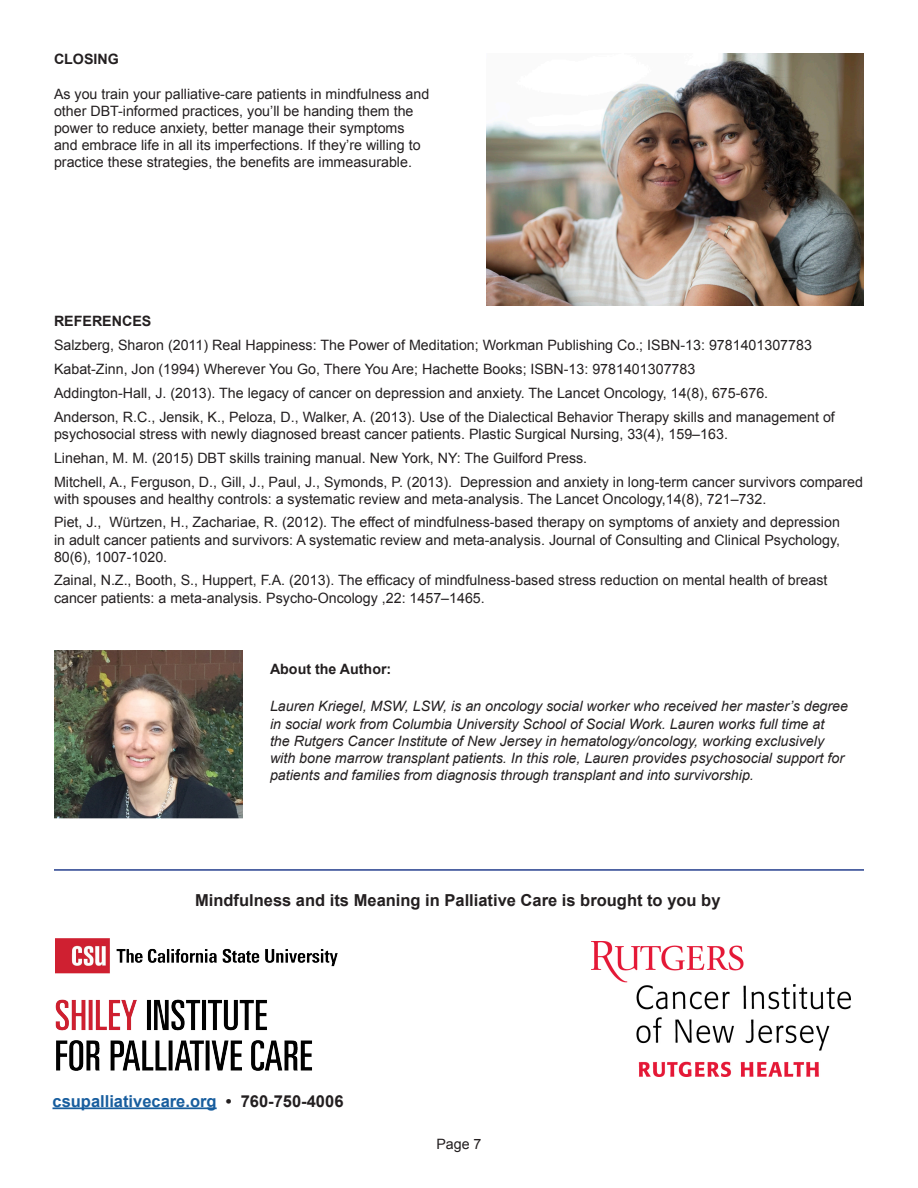
<style>
.page{position:relative;width:918px;height:1188px;background:#fff}
.page>*{position:absolute;margin:0;border:0;box-sizing:border-box;transform-origin:0 0}
.t1{font:700 16.5px "Arial";color:#231f20}
.t2{font:700 16.5px "Arial";color:#175d9e}
.t3{font:14.25px/17.1px "Arial";color:#231f20}
.t4{font:italic 14.25px/17.1px "Arial";color:#231f20}
.t5{font:700 14.25px "Arial";color:#231f20}
.s1{color:#231f20}
</style>
<div class="page">
<hr style="left:52px;top:1107px;width:165px;height:2px;background:#175d9e">
<img style="left:486px;top:54px;width:378px;height:252px">
<hr style="left:54px;top:869px;width:810px;height:2px;background:#253f8e">
<img style="left:591px;top:942px;width:260px;height:134px">
<img style="left:54px;top:650px;width:189px;height:168px">
<img style="left:55px;top:938px;width:282px;height:133px">
<p class="t5" style="left:54px;top:50px;width:66px">CLOSING</p>
<p class="t3" style="left:54px;top:85px;width:377px">As you train your palliative-care patients in mindfulness and other DBT-informed practices, you’ll be handing them the power to reduce anxiety, better manage their symptoms and embrace life in all its imperfections. If they’re willing to practice these strategies, the benefits are immeasurable.</p>
<p class="t5" style="left:54px;top:312px;width:99px">REFERENCES</p>
<p class="t3" style="left:54px;top:337px;width:760px">Salzberg, Sharon (2011) Real Happiness: The Power of Meditation; Workman Publishing Co.; ISBN-13: 9781401307783</p>
<p class="t3" style="left:54px;top:361px;width:643px">Kabat-Zinn, Jon (1994) Wherever You Go, There You Are; Hachette Books; ISBN-13: 9781401307783</p>
<p class="t3" style="left:54px;top:384px;width:716px">Addington-Hall, J. (2013). The legacy of cancer on depression and anxiety. The Lancet Oncology, 14(8), 675-676.</p>
<p class="t3" style="left:54px;top:408px;width:782px">Anderson, R.C., Jensik, K., Peloza, D., Walker, A. (2013). Use of the Dialectical Behavior Therapy skills and management of psychosocial stress with newly diagnosed breast cancer patients. Plastic Surgical Nursing, 33(4), 159–163.</p>
<p class="t3" style="left:54px;top:449px;width:535px">Linehan, M. M. (2015) DBT skills training manual. New York, NY: The Guilford Press.</p>
<p class="t3" style="left:54px;top:473px;width:811px">Mitchell, A., Ferguson, D., Gill, J., Paul, J., Symonds, P. (2013). Depression and anxiety in long-term cancer survivors compared with spouses and healthy controls: a systematic review and meta-analysis. The Lancet Oncology,14(8), 721–732.</p>
<p class="t3" style="left:54px;top:514px;width:788px;text-align:justify">Piet, J., Würtzen, H., Zachariae, R. (2012). The effect of mindfulness-based therapy on symptoms of anxiety and depression in adult cancer patients and survivors: A systematic review and meta-analysis. Journal of Consulting and Clinical Psychology, 80(6), 1007-1020.</p>
<p class="t3" style="left:54px;top:572px;width:775px">Zainal, N.Z., Booth, S., Huppert, F.A. (2013). The efficacy of mindfulness-based stress reduction on mental health of breast cancer patients: a meta-analysis. Psycho-Oncology ,22: 1457–1465.</p>
<p class="t5" style="left:270px;top:660px;width:123px">About the Author:</p>
<p class="t4" style="left:270px;top:698px;width:580px">Lauren Kriegel, MSW, LSW, is an oncology social worker who received her master’s degree in social work from Columbia University School of Social Work. Lauren works full time at<br>the Rutgers Cancer Institute of New Jersey in hematology/oncology, working exclusively with bone marrow transplant patients. In this role, Lauren provides psychosocial support for patients and families from diagnosis through transplant and into survivorship.</p>
<p class="t1" style="left:195px;top:890px;width:527px">Mindfulness and its Meaning in Palliative Care is brought to you by</p>
<p class="t2" style="left:52px;top:1090px;width:293px">csupalliativecare.org <span class="s1">• 760-750-4006</span></p>
<p class="t3" style="left:436px;top:1135px;width:47px">Page 7</p>
</div>
